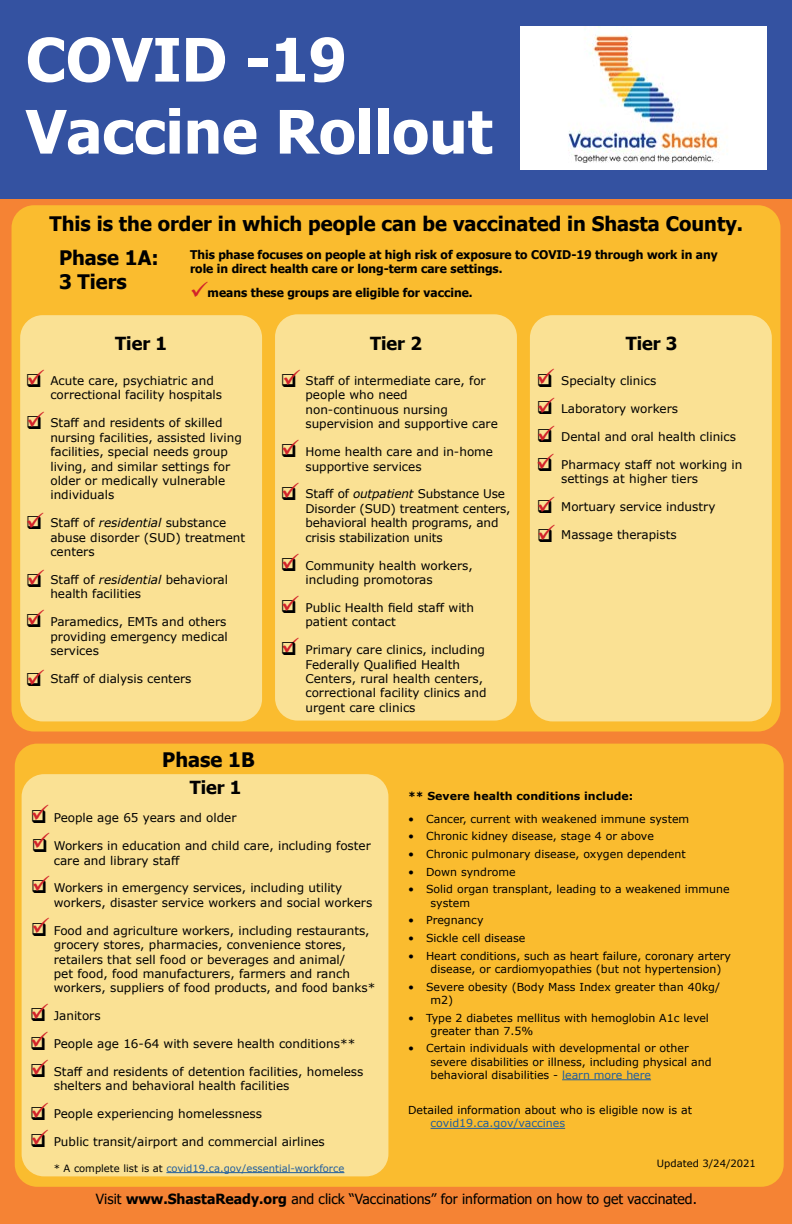
<style>
.page{position:relative;width:792px;height:1224px;background:#fff}
.page>*{position:absolute;margin:0;border:0;box-sizing:border-box;transform-origin:0 0}
.t1{font:700 60px/72px "Tahoma";color:#fff}
.t2{font:700 20px/24px "Tahoma";color:#000}
.t3{font:700 18px "Tahoma";color:#000}
.t4{font:18px/28.4px "Wingdings";color:#000;text-align:justify}
.t5{font:14px "Tahoma";color:#000}
.t6{font:12px/14.4px "Verdana";color:#000}
.t7{font:700 12px/14.4px "Tahoma";color:#000}
.t8{font:11px/13.2px "Verdana";color:#000}
.t9{font:700 11px "Verdana";color:#000}
.t10{font:11px "Verdana";color:#215e9e}
.t11{font:10px "Verdana";color:#215e9e}
.t12{font:10px "Verdana";color:#000}
.s1{font-style:italic}
.s2{color:#000}
.s3{color:#215e9e}
.s4{font-weight:700}
</style>
<div class="page">
<div style="left:0;top:0;width:792px;height:200px;background:#3452a1"></div>
<div style="left:0;top:199px;width:792px;height:1025px;background:#f58334"></div>
<div style="left:12px;top:205px;width:768px;height:527px;background:#fabc2f;border-radius:23px"></div>
<div style="left:20px;top:315px;width:242px;height:406px;background:#fae194;border-radius:22px"></div>
<div style="left:530px;top:315px;width:242px;height:406px;background:#fae194;border-radius:22px"></div>
<div style="left:275px;top:314px;width:242px;height:407px;background:#fae194;border-radius:22px"></div>
<img style="left:521px;top:27px;width:246px;height:142px">
<div style="left:15px;top:744px;width:769px;height:443px;background:#fabc2f;border-radius:22px"></div>
<div style="left:22px;top:774px;width:366px;height:402px;background:#fae194;border-radius:22px"></div>
<hr style="left:166px;top:1172px;width:178px;height:1px;background:#215e9e">
<hr style="left:562px;top:1079px;width:89px;height:1px;background:#215e9e">
<hr style="left:431px;top:1128px;width:134px;height:1px;background:#215e9e">
<h1 class="t1" style="left:26px;top:26px;width:468px">COVID -19<br>Vaccine Rollout</h1>
<h2 class="t2" style="left:49px;top:212px;width:695px">This is the order in which people can be vaccinated in Shasta County.</h2>
<h2 class="t2" style="left:59px;top:247px;width:101px">Phase 1A:<br>3 Tiers</h2>
<p class="t7" style="left:190px;top:248px;width:529px">This phase focuses on people at high risk of exposure to COVID-19 through work in any role in direct health care or long-term care settings.</p>
<p class="t7" style="left:208px;top:286px;width:266px">means these groups are eligible for vaccine.</p>
<h3 class="t3" style="left:115px;top:331px;width:53px">Tier 1</h3>
<h3 class="t3" style="left:370px;top:331px;width:53px">Tier 2</h3>
<h3 class="t3" style="left:626px;top:331px;width:53px">Tier 3</h3>
<p class="t6" style="left:305px;top:373px;width:194px;text-indent:-24px">❑ Staff of intermediate care, for people who need non-continuous nursing supervision and supportive care</p>
<p class="t6" style="left:305px;top:444px;width:189px">Home health care and in-home supportive services</p>
<p class="t6" style="left:305px;top:487px;width:207px">Staff of <span class="s1">outpatient</span> Substance Use<br>Disorder (SUD) treatment centers, behavioral health programs, and crisis stabilization units</p>
<p class="t6" style="left:305px;top:558px;width:169px">Community health workers, including promotoras</p>
<p class="t6" style="left:305px;top:600px;width:170px">Public Health field staff with patient contact</p>
<p class="t6" style="left:305px;top:642px;width:183px">Primary care clinics, including<br>Federally Qualified Health<br>Centers, rural health centers, correctional facility clinics and urgent care clinics</p>
<p class="t6" style="left:50px;top:373px;width:173px;text-indent:-24px">❑ Acute care, psychiatric and correctional facility hospitals</p>
<p class="t6" style="left:50px;top:416px;width:193px">Staff and residents of skilled nursing facilities, assisted living facilities, special needs group living, and similar settings for older or medically vulnerable individuals</p>
<p class="t6" style="left:50px;top:516px;width:196px">Staff of <span class="s1">residential</span> substance abuse disorder (SUD) treatment centers</p>
<p class="t6" style="left:50px;top:572px;width:179px">Staff of <span class="s1">residential</span> behavioral health facilities</p>
<p class="t6" style="left:50px;top:615px;width:179px;text-align:justify">Paramedics, EMTs and others providing emergency medical services</p>
<p class="t6" style="left:50px;top:671px;width:143px">Staff of dialysis centers</p>
<p class="t6" style="left:537px;top:373px;width:121px">❑ Specialty clinics</p>
<p class="t6" style="left:561px;top:401px;width:118px">Laboratory workers</p>
<p class="t6" style="left:561px;top:429px;width:176px">Dental and oral health clinics</p>
<p class="t6" style="left:561px;top:457px;width:183px">Pharmacy staff not working in settings at higher tiers</p>
<p class="t6" style="left:561px;top:499px;width:156px">Mortuary service industry</p>
<p class="t6" style="left:561px;top:527px;width:117px">Massage therapists</p>
<h3 class="t4" style="left:537px;top:393px;width:18px">❑ ❑ ❑</h3>
<h2 class="t2" style="left:162px;top:749px;width:94px">Phase 1B</h2>
<h3 class="t3" style="left:190px;top:775px;width:53px">Tier 1</h3>
<p class="t6" style="left:54px;top:811px;width:184px">People age 65 years and older</p>
<p class="t6" style="left:54px;top:838px;width:319px">Workers in education and child care, including foster care and library staff</p>
<p class="t6" style="left:54px;top:881px;width:320px">Workers in emergency services, including utility workers, disaster service workers and social workers</p>
<p class="t6" style="left:54px;top:923px;width:323px">Food and agriculture workers, including restaurants, grocery stores, pharmacies, convenience stores, retailers that sell food or beverages and animal/<br>pet food, food manufacturers, farmers and ranch workers, suppliers of food products, and food banks*</p>
<p class="t6" style="left:54px;top:1009px;width:48px">Janitors</p>
<p class="t6" style="left:54px;top:1036px;width:303px">People age 16-64 with severe health conditions**</p>
<p class="t6" style="left:54px;top:1064px;width:311px">Staff and residents of detention facilities, homeless shelters and behavioral health facilities</p>
<p class="t6" style="left:54px;top:1107px;width:210px">People experiencing homelessness</p>
<p class="t6" style="left:54px;top:1135px;width:273px">Public transit/airport and commercial airlines</p>
<p class="t11" style="left:54px;top:1161px;width:292px"><span class="s2">* A complete list is at</span> covid19.ca.gov/essential-workforce</p>
<p class="t9" style="left:408px;top:789px;width:227px">** Severe health conditions include:</p>
<p class="t8" style="left:408px;top:812px;width:283px">• Cancer, current with weakened immune system</p>
<p class="t8" style="left:408px;top:830px;width:247px">• Chronic kidney disease, stage 4 or above</p>
<p class="t8" style="left:408px;top:847px;width:279px">• Chronic pulmonary disease, oxygen dependent</p>
<p class="t8" style="left:408px;top:865px;width:109px">• Down syndrome</p>
<p class="t8" style="left:431px;top:883px;width:301px;text-indent:-22px">• Solid organ transplant, leading to a weakened immune system</p>
<p class="t8" style="left:408px;top:914px;width:77px">• Pregnancy</p>
<p class="t8" style="left:408px;top:931px;width:119px">• Sickle cell disease</p>
<p class="t8" style="left:431px;top:949px;width:302px;text-indent:-22px">• Heart conditions, such as heart failure, coronary artery disease, or cardiomyopathies (but not hypertension)</p>
<p class="t8" style="left:431px;top:980px;width:291px;text-indent:-22px">• Severe obesity (Body Mass Index greater than 40kg/ m2)</p>
<p class="t8" style="left:431px;top:1011px;width:280px;text-indent:-22px">• Type 2 diabetes mellitus with hemoglobin A1c level greater than 7.5%</p>
<p class="t8" style="left:431px;top:1042px;width:282px;text-indent:-22px">• Certain individuals with developmental or other severe disabilities or illness, including physical and behavioral disabilities - <span class="s3">learn more here</span></p>
<p class="t8" style="left:408px;top:1103px;width:285px">Detailed information about who is eligible now is at</p>
<p class="t10" style="left:431px;top:1116px;width:136px">covid19.ca.gov/vaccines</p>
<p class="t12" style="left:657px;top:1157px;width:101px">Updated 3/24/2021</p>
<p class="t5" style="left:96px;top:1189px;width:603px">Visit <span class="s4">www.ShastaReady.org</span> and click “Vaccinations” for information on how to get vaccinated.</p>
</div>
